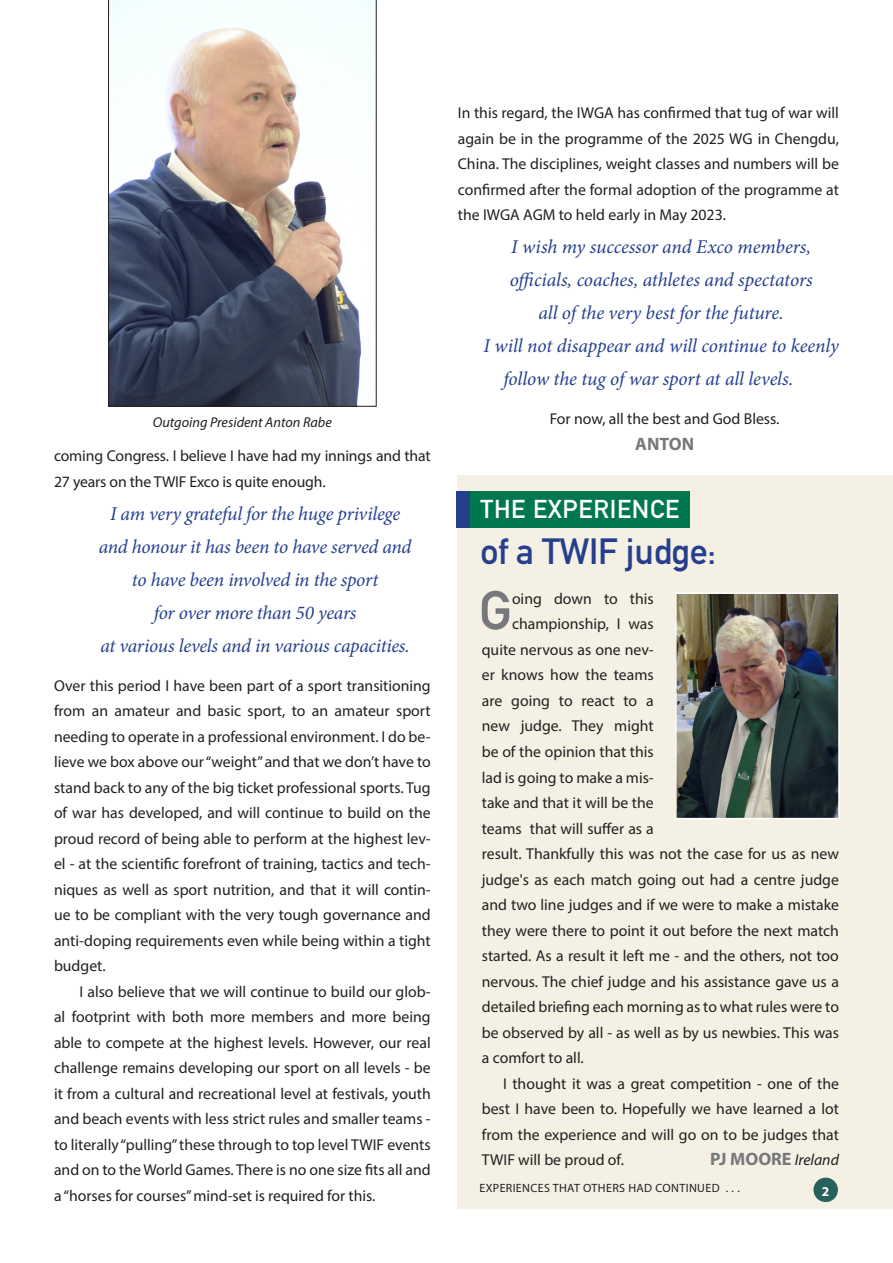
<style>
.page{position:relative;width:893px;height:1263px;background:#fff}
.page>*{position:absolute;margin:0;border:0;box-sizing:border-box;transform-origin:0 0}
.t1{font:700 54px "DIN Alternate";color:#76787b}
.t2{font:700 36px "DIN Alternate";letter-spacing:-.01em;color:#253f8e}
.t3{font:700 25.5px "DIN Alternate";letter-spacing:.03em;color:#fff}
.t4{font:italic 19.5px/33px "Minion Pro";letter-spacing:-.01em;color:#253f8e}
.t5{font:700 18px "Myriad Pro";color:#76787b}
.t6{font:15.75px/25.5px "Myriad Pro";color:#231f20;text-align:justify}
.t7{font:italic 14.25px "Myriad Pro";color:#231f20}
.t8{font:700 13.5px "Myriad Pro";color:#fff}
.t9{font:12px "Myriad Pro";letter-spacing:.03em;color:#231f20}
.s1{font-weight:400;font-style:italic;font-size:15.75px;color:#231f20}
</style>
<div class="page">
<svg style="left:108px;top:0;width:268px;height:406px"></svg>
<div style="left:458px;top:475px;width:435px;height:734px;background:#f5f0e4"></div>
<img style="left:678px;top:595px;width:159px;height:221px">
<div style="left:675px;top:592px;width:165px;height:227px;border:2px solid #fff"></div>
<div style="left:456px;top:492px;width:234px;height:36px;background:#00784d"></div>
<div style="left:457px;top:492px;width:13px;height:36px;background:#253f8e"></div>
<div style="left:813px;top:1177px;width:25px;height:25px;background:#27615b;border-radius:50%"></div>
<p class="t7" style="left:153px;top:414px;width:181px">Outgoing President Anton Rabe</p>
<p class="t6" style="left:54px;top:443px;width:378px">coming Congress. I believe I have had my innings and that<br>27 years on the TWIF Exco is quite enough.</p>
<p class="t4" style="left:110px;top:497px;width:292px">I am very grateful for the huge privilege</p>
<p class="t4" style="left:99px;top:530px;width:314px">and honour it has been to have served and</p>
<p class="t4" style="left:132px;top:563px;width:248px">to have been involved in the sport</p>
<p class="t4" style="left:154px;top:596px;width:204px">for over more than 50 years</p>
<p class="t4" style="left:100px;top:629px;width:311px">at various levels and in various capacities.</p>
<p class="t6" style="left:54px;top:672px;width:378px">Over this period I have been part of a sport transitioning from an amateur and basic sport, to an amateur sport needing to operate in a professional environment. I do be&shy;lieve we box above our “weight” and that we don’t have to stand back to any of the big ticket professional sports. Tug of war has developed, and will continue to build on the proud record of being able to perform at the highest lev&shy;el - at the scientific forefront of training, tactics and tech&shy;niques as well as sport nutrition, and that it will contin&shy;ue to be compliant with the very tough governance and anti-doping requirements even while being within a tight budget.</p>
<p class="t6" style="left:54px;top:978px;width:378px;text-indent:26px">I also believe that we will continue to build our glob&shy;al footprint with both more members and more being able to compete at the highest levels. However, our real challenge remains developing our sport on all levels - be it from a cultural and recreational level at festivals, youth and beach events with less strict rules and smaller teams - to literally “pulling” these through to top level TWIF events and on to the World Games. There is no one size fits all and a “horses for courses” mind-set is required for this.</p>
<p class="t6" style="left:458px;top:100px;width:383px">In this regard, the IWGA has confirmed that tug of war will again be in the programme of the 2025 WG in Chengdu, China. The disciplines, weight classes and numbers will be confirmed after the formal adoption of the programme at the IWGA AGM to held early in May 2023.</p>
<p class="t4" style="left:511px;top:230px;width:301px">I wish my successor and Exco members,</p>
<p class="t4" style="left:510px;top:263px;width:304px">officials, coaches, athletes and spectators</p>
<p class="t4" style="left:539px;top:296px;width:247px">all of the very best for the future.</p>
<p class="t4" style="left:503px;top:329px;width:337px;text-indent:-20px">I will not disappear and will continue to keenly follow the tug of war sport at all levels.</p>
<p class="t6" style="left:550px;top:406px;width:231px">For now, all the best and God Bless.</p>
<p class="t5" style="left:635px;top:432px;width:60px">ANTON</p>
<p class="t3" style="left:480px;top:490px;width:200px">THE EXPERIENCE</p>
<p class="t2" style="left:480px;top:524px;width:237px">of a TWIF judge:</p>
<p class="t1" style="left:479px;top:569px;width:34px">G</p>
<p class="t6" style="left:512px;top:586px;width:143px">oing down to this</p>
<p class="t6" style="left:512px;top:611px;width:143px">championship, I was</p>
<p class="t6" style="left:482px;top:637px;width:174px">quite nervous as one nev-</p>
<p class="t6" style="left:482px;top:662px;width:174px">er knows how the teams</p>
<p class="t6" style="left:482px;top:688px;width:174px">are going to react to a</p>
<p class="t6" style="left:482px;top:713px;width:174px">new judge. They might</p>
<p class="t6" style="left:482px;top:739px;width:174px">be of the opinion that this</p>
<p class="t6" style="left:482px;top:764px;width:174px">lad is going to make a mis-</p>
<p class="t6" style="left:482px;top:790px;width:174px">take and that it will be the</p>
<p class="t6" style="left:482px;top:815px;width:174px">teams that will suffer as a</p>
<p class="t6" style="left:482px;top:841px;width:359px">result. Thankfully this was not the case for us as new</p>
<p class="t6" style="left:482px;top:866px;width:359px">judge's as each match going out had a centre judge</p>
<p class="t6" style="left:482px;top:892px;width:359px">and two line judges and if we were to make a mistake</p>
<p class="t6" style="left:482px;top:917px;width:359px">they were there to point it out before the next match</p>
<p class="t6" style="left:482px;top:943px;width:359px">started. As a result it left me - and the others, not too</p>
<p class="t6" style="left:482px;top:968px;width:359px">nervous. The chief judge and his assistance gave us a</p>
<p class="t6" style="left:482px;top:994px;width:359px">detailed briefing each morning as to what rules were to</p>
<p class="t6" style="left:482px;top:1019px;width:359px">be observed by all - as well as by us newbies. This was</p>
<p class="t6" style="left:482px;top:1045px;width:104px">a comfort to all.</p>
<p class="t6" style="left:482px;top:1070px;width:359px;text-indent:21px">I thought it was a great competition - one of the best I have been to. Hopefully we have learned a lot from the experience and will go on to be judges that TWIF will be proud of.</p>
<p class="t5" style="left:710px;top:1147px;width:130px">PJ MOORE <span class="s1">Ireland</span></p>
<p class="t9" style="left:479px;top:1181px;width:262px">EXPERIENCES THAT OTHERS HAD CONTINUED . . .</p>
<p class="t8" style="left:822px;top:1182px;width:9px">2</p>
</div>
